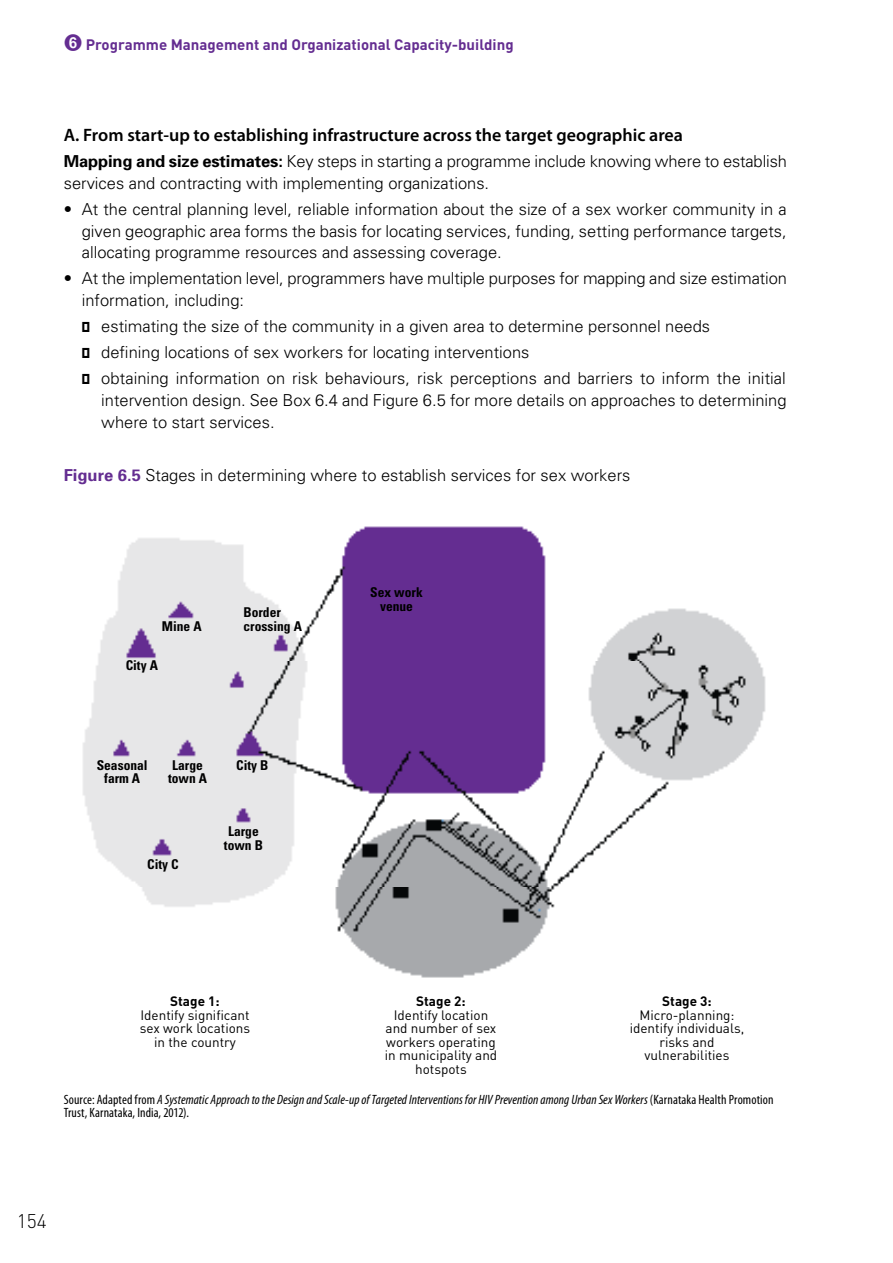
<style>
.page{position:relative;width:893px;height:1263px;background:#fff}
.page>*{position:absolute;margin:0;border:0;box-sizing:border-box;transform-origin:0 0}
.t1{font:300 19.5px "DIN";color:#000}
.t2{font:600 18px "Myriad Pro";color:#000}
.t3{font:300 16.5px/21.8px "Univers";color:#000}
.t4{font:700 15px "DIN";color:#642d91}
.t5{font:13.5px/13.5px "DIN";color:#000;text-align:center}
.t6{font:italic condensed 13.5px/13.5px "Myriad Pro";letter-spacing:.005em;color:#000}
.t7{font:700 condensed 13.5px/13.5px "Univers";color:#000;text-align:center}
.t8{font:700 13.5px "DIN";color:#000}
.s1{font-weight:700}
.s2{font-weight:700;color:#642d91}
.s3{font-style:normal}
</style>
<div class="page">
<img style="left:83px;top:526px;width:683px;height:452px">
<p class="t4" style="left:86px;top:34px;width:429px">Programme Management and Organizational Capacity-building</p>
<p class="t2" style="left:64px;top:125px;width:621px">A. From start-up to establishing infrastructure across the target geographic area</p>
<p class="t3" style="left:64px;top:150px;width:725px"><span class="s1">Mapping and size estimates:</span> Key steps in starting a programme include knowing where to establish services and contracting with implementing organizations.</p>
<p class="t3" style="left:82px;top:198px;width:706px;text-align:justify;text-indent:-18px">• At the central planning level, reliable information about the size of a sex worker community in a given geographic area forms the basis for locating services, funding, setting performance targets, allocating programme resources and assessing coverage.</p>
<p class="t3" style="left:82px;top:267px;width:707px;text-indent:-18px">• At the implementation level, programmers have multiple purposes for mapping and size estimation information, including:</p>
<p class="t3" style="left:101px;top:313px;width:686px;line-height:26px">estimating the size of the community in a given area to determine personnel needs<br>defining locations of sex workers for locating interventions<br>obtaining information on risk behaviours, risk perceptions and barriers to inform the initial</p>
<p class="t3" style="left:101px;top:389px;width:687px">intervention design. See Box 6.4 and Figure 6.5 for more details on approaches to determining where to start services.</p>
<p class="t3" style="left:64px;top:464px;width:568px"><span class="s2">Figure 6.5</span> Stages in determining where to establish services for sex workers</p>
<p class="t7" style="left:243px;top:606px;width:39px">Border</p>
<p class="t7" style="left:162px;top:619px;width:41px">Mine A</p>
<p class="t7" style="left:243px;top:619px;width:60px">crossing A</p>
<p class="t7" style="left:126px;top:659px;width:34px">City A</p>
<p class="t7" style="left:97px;top:758px;width:53px">Seasonal farm A</p>
<p class="t7" style="left:168px;top:758px;width:41px">Large town A</p>
<p class="t7" style="left:236px;top:758px;width:34px">City B</p>
<p class="t7" style="left:147px;top:858px;width:33px">City C</p>
<p class="t7" style="left:224px;top:824px;width:41px">Large town B</p>
<p class="t7" style="left:370px;top:585px;width:54px">Sex work venue</p>
<p class="t8" style="left:170px;top:993px;width:51px">Stage 1:</p>
<p class="t5" style="left:140px;top:1008px;width:112px">Identify significant sex work locations in the country</p>
<p class="t8" style="left:416px;top:993px;width:51px">Stage 2:</p>
<p class="t5" style="left:385px;top:1008px;width:114px">Identify location and number of sex workers operating in municipality and hotspots</p>
<p class="t8" style="left:662px;top:993px;width:51px">Stage 3:</p>
<p class="t5" style="left:630px;top:1008px;width:116px">Micro-planning: identify individuals, risks and vulnerabilities</p>
<p class="t6" style="left:64px;top:1093px;width:711px"><span class="s3">Source: Adapted from</span> A Systematic Approach to the Design and Scale-up of Targeted Interventions for HIV Prevention among Urban Sex Workers <span class="s3">(Karnataka Health Promotion<br>Trust, Karnataka, India, 2012).</span></p>
<p class="t1" style="left:17px;top:1209px;width:32px">154</p>
</div>
